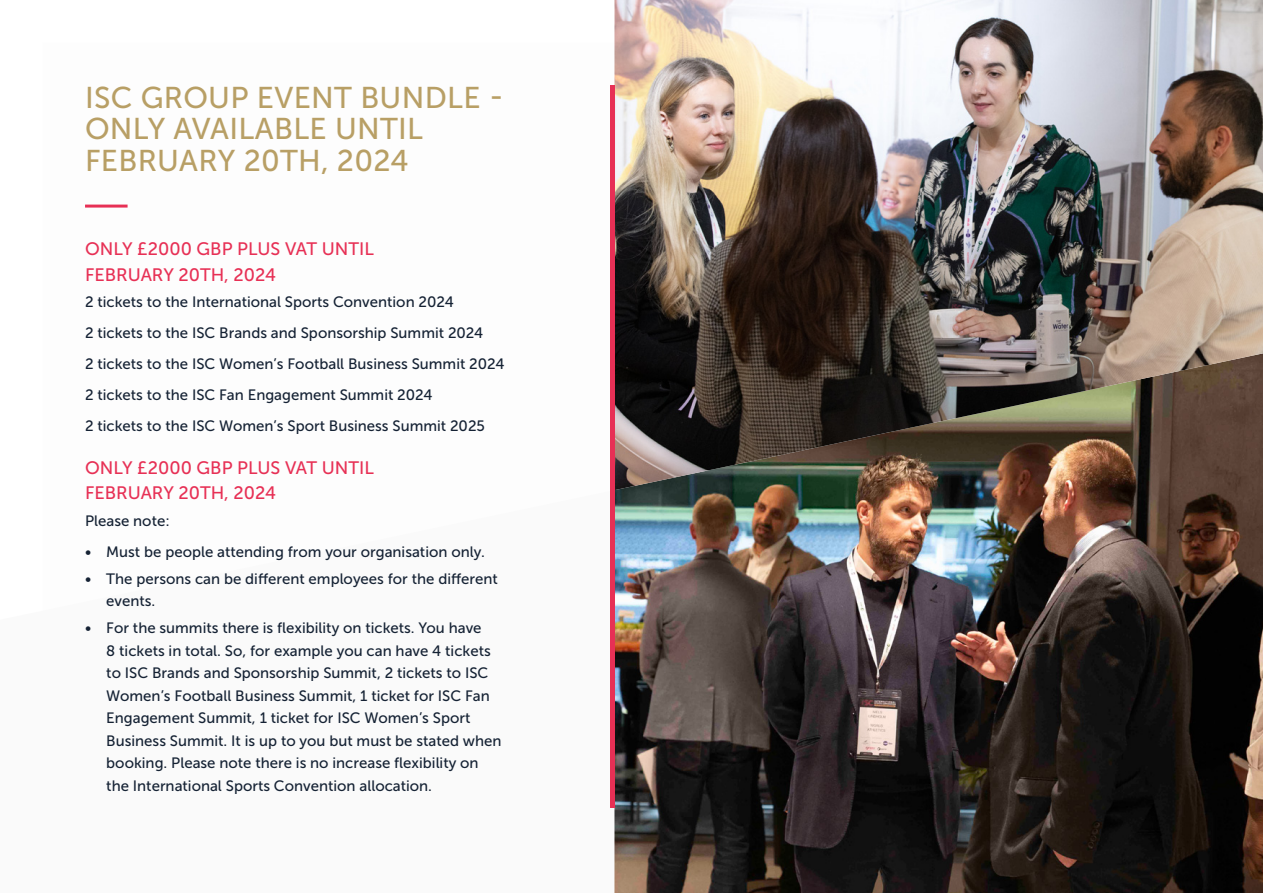
<style>
.page{position:relative;width:1263px;height:893px;background:#fff}
.page>*{position:absolute;margin:0;border:0;box-sizing:border-box;transform-origin:0 0}
.t1{font:30px/31.5px "Museo Sans 500";letter-spacing:.01em;color:#b89f65}
.t2{font:18px/25.5px "Museo Sans 500";color:#e73055}
.t3{font:15px/22.5px "Museo Sans 500";color:#152234}
</style>
<div class="page">
<img style="left:614px;top:490px;width:649px;height:403px">
<img style="left:614px;top:0;width:649px;height:490px">
<hr style="left:85px;top:205px;width:43px;height:3px;background:#e73055">
<hr style="left:610px;top:85px;width:4px;height:723px;background:#e73055">
<h1 class="t1" style="left:85px;top:82px;width:421px">ISC GROUP EVENT BUNDLE -<br>ONLY AVAILABLE UNTIL<br>FEBRUARY 20TH, 2024</h1>
<p class="t2" style="left:85px;top:236px;width:290px">ONLY £2000 GBP PLUS VAT UNTIL<br>FEBRUARY 20TH, 2024</p>
<p class="t3" style="left:85px;top:287px;width:421px;line-height:31px">2 tickets to the International Sports Convention 2024<br>2 tickets to the ISC Brands and Sponsorship Summit 2024<br>2 tickets to the ISC Women’s Football Business Summit 2024<br>2 tickets to the ISC Fan Engagement Summit 2024<br>2 tickets to the ISC Women’s Sport Business Summit 2025</p>
<p class="t2" style="left:85px;top:455px;width:290px">ONLY £2000 GBP PLUS VAT UNTIL<br>FEBRUARY 20TH, 2024</p>
<p class="t3" style="left:85px;top:510px;width:86px">Please note:</p>
<p class="t3" style="left:85px;top:541px;width:401px">• Must be people attending from your organisation only.</p>
<p class="t3" style="left:106px;top:567px;width:393px;text-indent:-21px">• The persons can be different employees for the different events.</p>
<p class="t3" style="left:106px;top:617px;width:397px;text-indent:-21px">• For the summits there is flexibility on tickets. You have<br>8 tickets in total. So, for example you can have 4 tickets to ISC Brands and Sponsorship Summit, 2 tickets to ISC Women’s Football Business Summit, 1 ticket for ISC Fan Engagement Summit, 1 ticket for ISC Women’s Sport Business Summit. It is up to you but must be stated when booking. Please note there is no increase flexibility on the International Sports Convention allocation.</p>
</div>
